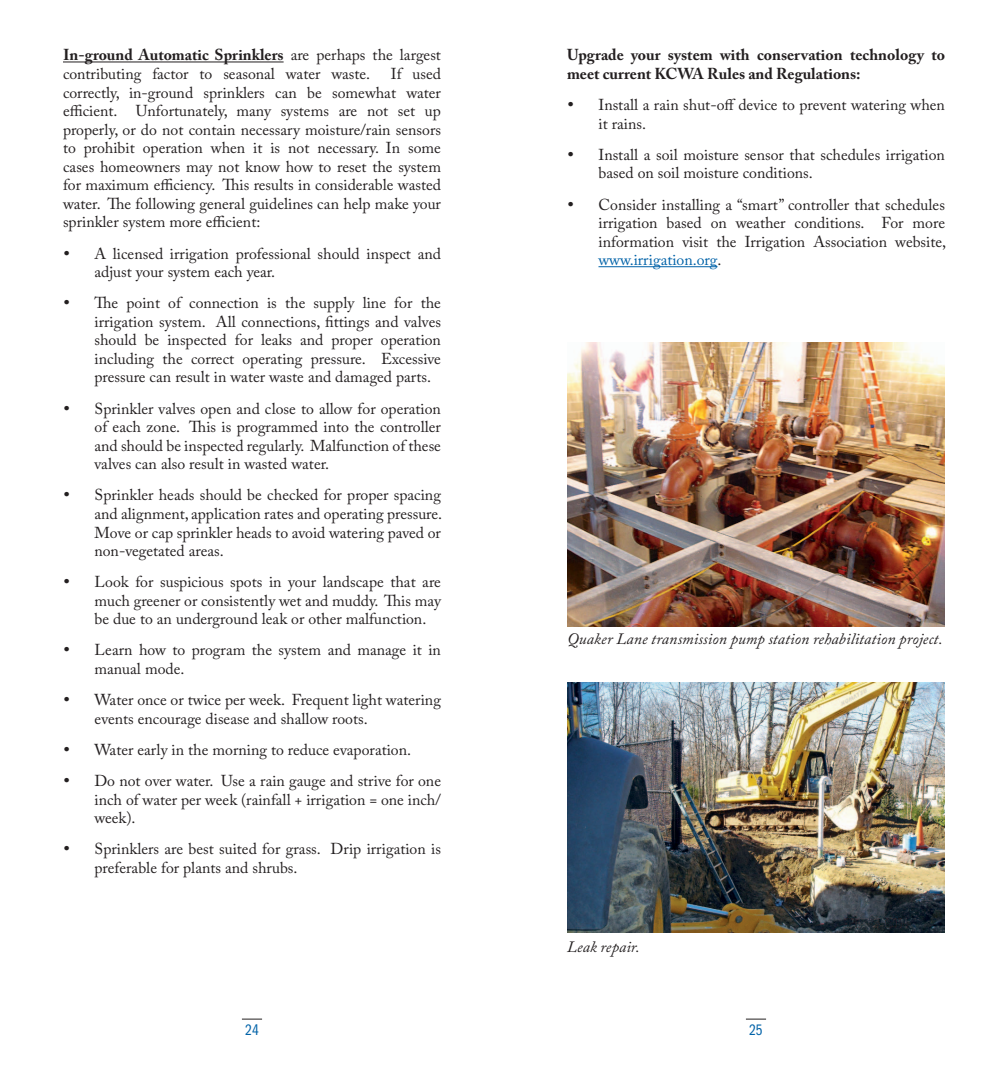
<style>
.page{position:relative;width:1008px;height:1071px;background:#fff}
.page>*{position:absolute;margin:0;border:0;box-sizing:border-box;transform-origin:0 0}
.t1{font:15.75px/18.6px "Adobe Caslon Pro";color:#231f20}
.t2{font:700 15.75px/18.6px "Adobe Caslon Pro";color:#231f20}
.t3{font:italic 15.75px "Adobe Caslon Pro";letter-spacing:.005em;color:#231f20}
.t4{font:15.75px "ITC Franklin Gothic Std Bk Cp";color:#0062a8}
.s1{font-weight:700}
.s2{color:#0062a8}
</style>
<div class="page">
<svg style="left:242px;top:1019px;width:20px;height:1px"></svg>
<svg style="left:746px;top:1019px;width:20px;height:1px"></svg>
<hr style="left:63px;top:62px;width:221px;height:1px;background:#231f20">
<hr style="left:598px;top:266px;width:119px;height:1px;background:#0062a8">
<img style="left:567px;top:683px;width:378px;height:249px">
<img style="left:567px;top:343px;width:378px;height:283px">
<p class="t1" style="left:63px;top:46px;width:379px"><span class="s1">In-ground Automatic Sprinklers</span> are perhaps the largest contributing factor to seasonal water waste.</p>
<p class="t1" style="left:63px;top:64px;width:380px;text-align:justify;text-indent:328px">If used correctly, in-ground sprinklers can be somewhat water efficient. Unfortunately, many systems are not set up properly, or do not contain necessary moisture/rain sensors to prohibit operation when it is not necessary. In some cases homeowners may not know how to reset the system for maximum efficiency. This results in considerable wasted water. The following general guidelines can help make your sprinkler system more efficient:</p>
<p class="t1" style="left:94px;top:244px;width:348px;text-indent:-32px">• A licensed irrigation professional should inspect and adjust your system each year.</p>
<p class="t1" style="left:94px;top:294px;width:348px;text-align:justify;text-indent:-32px">• The point of connection is the supply line for the irrigation system. All connections, fittings and valves should be inspected for leaks and proper operation including the correct operating pressure. Excessive pressure can result in water waste and damaged parts.</p>
<p class="t1" style="left:94px;top:399px;width:348px;text-align:justify;text-indent:-32px">• Sprinkler valves open and close to allow for operation of each zone. This is programmed into the controller and should be inspected regularly. Malfunction of these valves can also result in wasted water.</p>
<p class="t1" style="left:94px;top:486px;width:349px;text-align:justify;text-indent:-32px">• Sprinkler heads should be checked for proper spacing and alignment, application rates and operating pressure.<br>Move or cap sprinkler heads to avoid watering paved or non-vegetated areas.</p>
<p class="t1" style="left:94px;top:573px;width:348px;text-align:justify;text-indent:-32px">• Look for suspicious spots in your landscape that are much greener or consistently wet and muddy. This may be due to an underground leak or other malfunction.</p>
<p class="t1" style="left:94px;top:641px;width:348px;text-indent:-32px">• Learn how to program the system and manage it in manual mode.</p>
<p class="t1" style="left:94px;top:690px;width:348px;text-indent:-32px">• Water once or twice per week. Frequent light watering events encourage disease and shallow roots.</p>
<p class="t1" style="left:63px;top:740px;width:350px">• Water early in the morning to reduce evaporation.</p>
<p class="t1" style="left:94px;top:771px;width:348px;text-align:justify;text-indent:-32px">• Do not over water. Use a rain gauge and strive for one inch of water per week (rainfall + irrigation = one inch/ week).</p>
<p class="t1" style="left:94px;top:840px;width:348px;text-indent:-32px">• Sprinklers are best suited for grass. Drip irrigation is preferable for plants and shrubs.</p>
<p class="t2" style="left:567px;top:46px;width:379px">Upgrade your system with conservation technology to meet current KCWA Rules and Regulations:</p>
<p class="t1" style="left:598px;top:95px;width:348px;text-indent:-32px">• Install a rain shut-off device to prevent watering when it rains.</p>
<p class="t1" style="left:598px;top:145px;width:348px;text-indent:-32px">• Install a soil moisture sensor that schedules irrigation based on soil moisture conditions.</p>
<p class="t1" style="left:598px;top:195px;width:349px;text-align:justify;text-indent:-32px">• Consider installing a “smart” controller that schedules irrigation based on weather conditions. For more information visit the Irrigation Association website, <span class="s2">www.irrigation.org</span>.</p>
<p class="t3" style="left:567px;top:629px;width:377px">Quaker Lane transmission pump station rehabilitation project.</p>
<p class="t3" style="left:567px;top:937px;width:74px">Leak repair.</p>
<p class="t4" style="left:245px;top:1021px;width:15px">24</p>
<p class="t4" style="left:749px;top:1021px;width:15px">25</p>
</div>
